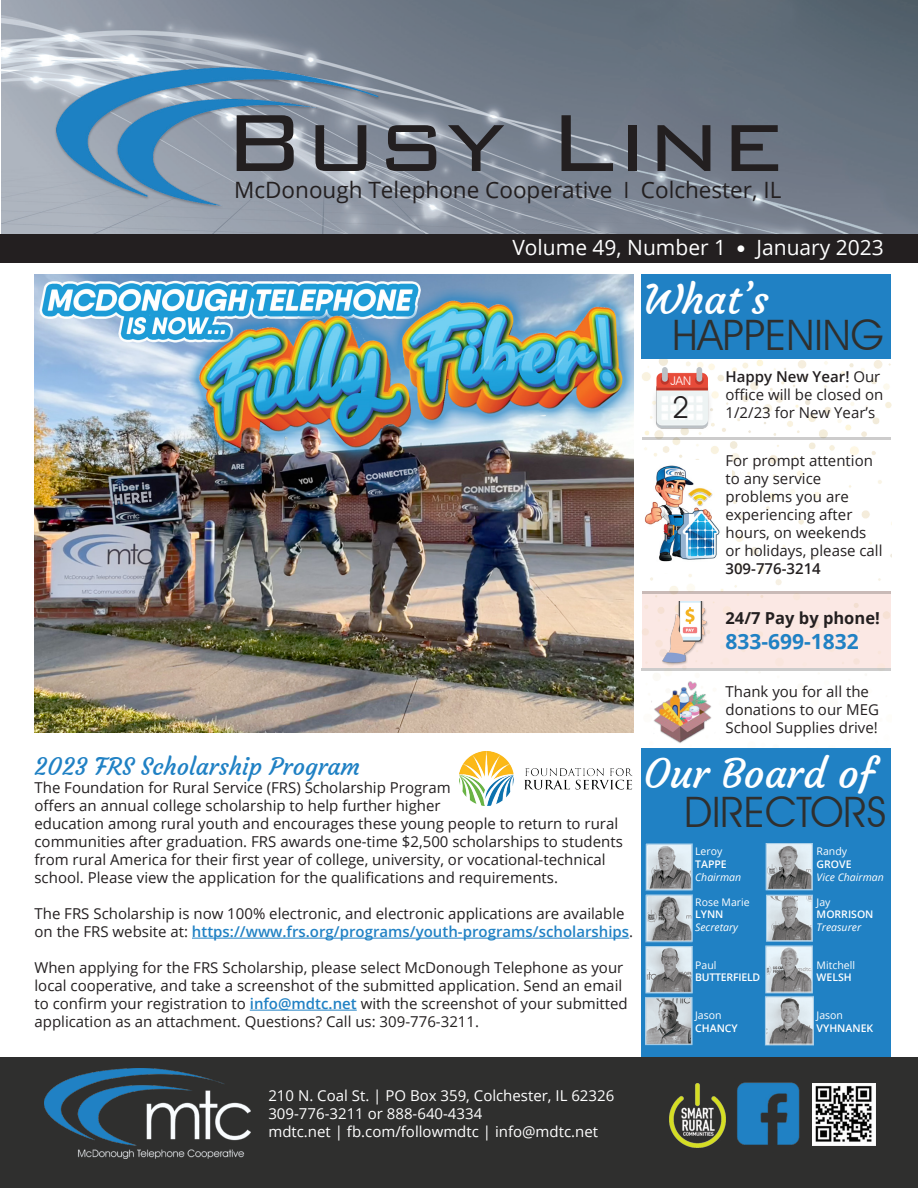
<style>
.page{position:relative;width:918px;height:1188px;background:#fff}
.page>*{position:absolute;margin:0;border:0;box-sizing:border-box;transform-origin:0 0}
.t1{font:300 108px "Bank Gothic";color:#231f20}
.t2{font:42px "Avant Garde IT Cby BT";color:#2f2f2e}
.t3{font:40.5px "Courgette";color:#fff}
.t4{font:30px "Avant Garde IT Cby BT";color:#231f20}
.t5{font:24px "Courgette";color:#2081c4}
.t6{font:22.5px "Open Sans";color:#231f20}
.t7{font:21px "Open Sans";color:#fff}
.t8{font:700 21px "Open Sans";color:#2081c4}
.t9{font:700 16.5px "Open Sans";color:#231f20}
.t10{font:15px/18px "Open Sans";color:#231f20}
.t11{font:15px "Open Sans";color:#fff}
.t12{font:12px "Avant Garde IT Cby BT";color:#fff}
.t13{font:10.5px/12.6px "Open Sans";color:#fff}
.t14{font:italic 10.5px "Open Sans";color:#fff}
.t15{font:600 10.5px "Open Sans";color:#fff}
.t16{font:600 10.5px "Open Sans";letter-spacing:-.02em;color:#fff}
.t17{font:9px "Monotype Sorts";color:#fff}
.s1{font-size:21px}
.s2{font-weight:600}
.s3{font-weight:600;color:#2081c4}
</style>
<div class="page">
<hr style="left:192px;top:938px;width:437px;height:1px;background:#2081c4">
<hr style="left:250px;top:1010px;width:107px;height:1px;background:#2081c4">
<img style="left:1px;top:0;width:917px;height:234px">
<img style="left:55px;top:67px;width:333px;height:141px">
<div style="left:0;top:234px;width:918px;height:29px;background:#231f20"></div>
<img style="left:641px;top:358px;width:250px;height:319px">
<img style="left:641px;top:461px;width:90px;height:112px">
<div style="left:641px;top:274px;width:250px;height:84px;background:#2081c4"></div>
<img style="left:652px;top:367px;width:61px;height:63px">
<img style="left:642px;top:437px;width:248px;height:3px">
<img style="left:641px;top:668px;width:250px;height:2px">
<img style="left:642px;top:591px;width:248px;height:3px">
<img style="left:651px;top:681px;width:60px;height:62px">
<div style="left:641px;top:748px;width:250px;height:316px;background:#2081c4"></div>
<img style="left:645px;top:844px;width:169px;height:201px">
<div style="left:1px;top:1058px;width:917px;height:130px;background:#2f2f2e"></div>
<img style="left:45px;top:1068px;width:205px;height:90px">
<img style="left:737px;top:1082px;width:63px;height:63px">
<img style="left:812px;top:1084px;width:63px;height:62px">
<img style="left:669px;top:1084px;width:57px;height:63px">
<img style="left:459px;top:752px;width:173px;height:54px">
<img style="left:662px;top:602px;width:47px;height:64px">
<img style="left:34px;top:274px;width:600px;height:458px">
<p class="t1" style="left:222px;top:60px;width:563px">Busy Line</p>
<p class="t6" style="left:234px;top:174px;width:549px">McDonough Telephone Cooperative <span class="s1">l</span> Colchester, IL</p>
<p class="t7" style="left:512px;top:233px;width:215px">Volume 49, Number 1</p>
<p class="t17" style="left:738px;top:245px;width:9px">l</p>
<p class="t7" style="left:757px;top:233px;width:129px">January 2023</p>
<p class="t3" style="left:644px;top:274px;width:127px">What’s</p>
<p class="t2" style="left:672px;top:309px;width:213px">HAPPENING</p>
<p class="t12" style="left:671px;top:374px;width:22px">JAN</p>
<p class="t4" style="left:672px;top:390px;width:18px">2</p>
<p class="t10" style="left:726px;top:367px;width:159px"><span class="s2">Happy New Year!</span> Our office will be closed on<br>1/2/23 for New Year’s</p>
<p class="t10" style="left:726px;top:451px;width:159px">For prompt attention to any service problems you are experiencing after hours, on weekends or holidays, please call<br><span class="s2">309-776-3214</span></p>
<p class="t9" style="left:726px;top:606px;width:156px">24/7 Pay by phone!</p>
<p class="t8" style="left:726px;top:626px;width:135px">833-699-1832</p>
<p class="t10" style="left:726px;top:682px;width:155px">Thank you for all the donations to our MEG<br>School Supplies drive!</p>
<p class="t3" style="left:644px;top:748px;width:233px">Our Board of</p>
<p class="t2" style="left:684px;top:787px;width:204px">DIRECTORS</p>
<p class="t13" style="left:695px;top:845px;width:29px">Leroy</p>
<p class="t15" style="left:695px;top:857px;width:33px">TAPPE</p>
<p class="t14" style="left:695px;top:870px;width:48px">Chairman</p>
<p class="t13" style="left:695px;top:895px;width:56px">Rose Marie</p>
<p class="t15" style="left:695px;top:907px;width:30px">LYNN</p>
<p class="t14" style="left:695px;top:920px;width:44px">Secretary</p>
<p class="t13" style="left:695px;top:958px;width:23px">Paul</p>
<p class="t16" style="left:695px;top:970px;width:67px">BUTTERFIELD</p>
<p class="t13" style="left:695px;top:1009px;width:28px">Jason</p>
<p class="t15" style="left:695px;top:1021px;width:44px">CHANCY</p>
<p class="t5" style="left:34px;top:751px;width:327px">2023 FRS Scholarship Program</p>
<p class="t10" style="left:34px;top:778px;width:590px">The Foundation for Rural Service (FRS) Scholarship Program<br>offers an annual college scholarship to help further higher<br>education among rural youth and encourages these young people to return to rural communities after graduation. FRS awards one-time $2,500 scholarships to students from rural America for their first year of college, university, or vocational-technical school. Please view the application for the qualifications and requirements.</p>
<p class="t10" style="left:34px;top:904px;width:600px">The FRS Scholarship is now 100% electronic, and electronic applications are available on the FRS website at: <span class="s3">https://www.frs.org/programs/youth-programs/scholarships</span>.</p>
<p class="t10" style="left:34px;top:958px;width:595px">When applying for the FRS Scholarship, please select McDonough Telephone as your local cooperative, and take a screenshot of the submitted application. Send an email to confirm your registration to <span class="s3">info@mdtc.net</span> with the screenshot of your submitted application as an attachment. Questions? Call us: 309-776-3211.</p>
<p class="t13" style="left:817px;top:845px;width:32px">Randy</p>
<p class="t15" style="left:817px;top:857px;width:36px">GROVE</p>
<p class="t14" style="left:817px;top:870px;width:69px">Vice Chairman</p>
<p class="t13" style="left:817px;top:895px;width:15px">Jay</p>
<p class="t15" style="left:817px;top:907px;width:58px">MORRISON</p>
<p class="t14" style="left:817px;top:920px;width:46px">Treasurer</p>
<p class="t13" style="left:817px;top:958px;width:40px">Mitchell<br><span class="s2">WELSH</span></p>
<p class="t13" style="left:817px;top:1009px;width:28px">Jason</p>
<p class="t15" style="left:817px;top:1021px;width:58px">VYHNANEK</p>
<p class="t11" style="left:268px;top:1085px;width:347px">210 N. Coal St. | PO Box 359, Colchester, IL 62326</p>
<p class="t11" style="left:268px;top:1103px;width:215px">309-776-3211 or 888-640-4334</p>
<p class="t11" style="left:268px;top:1121px;width:331px">mdtc.net | fb.com/followmdtc | info@mdtc.net</p>
</div>
